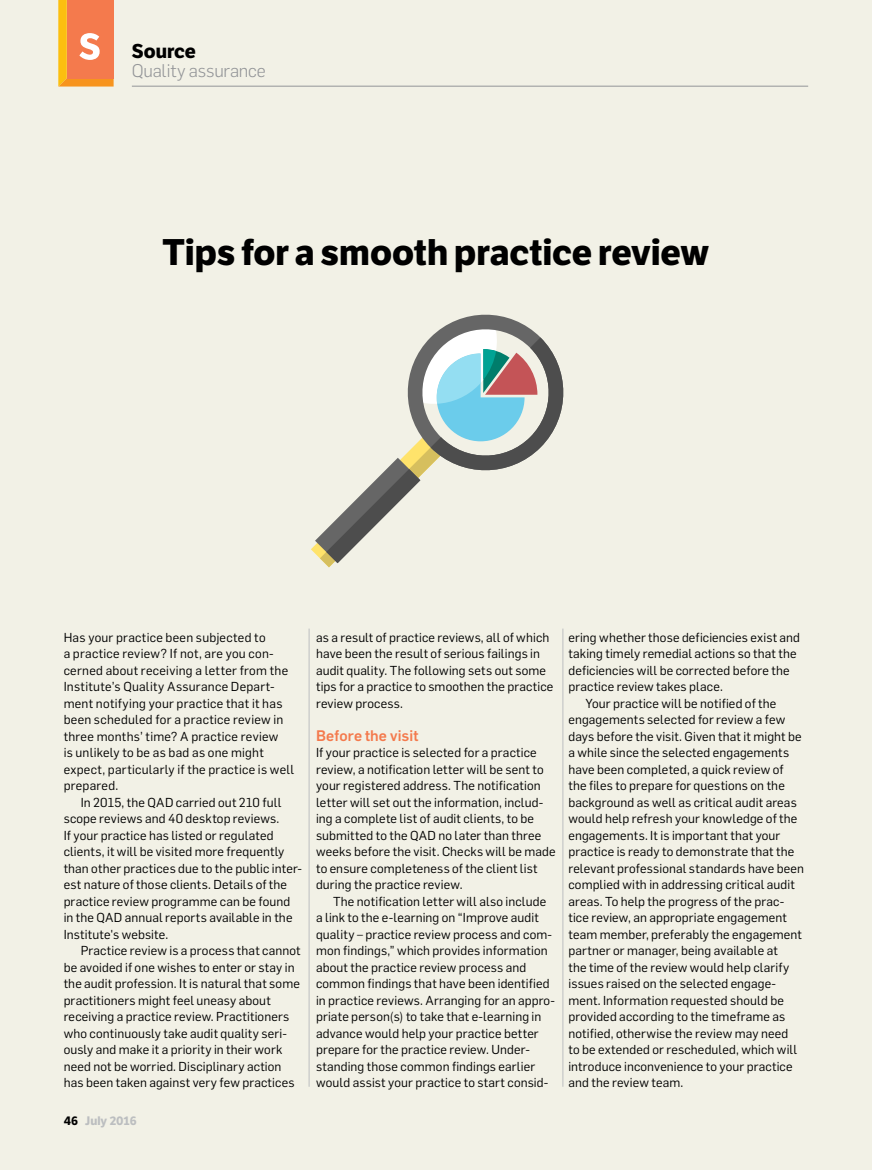
<style>
.page{position:relative;width:872px;height:1170px;background:#fff}
.page>*{position:absolute;margin:0;border:0;box-sizing:border-box;transform-origin:0 0}
.t1{font:700 36px "LFT Etica";color:#000}
.t2{font:700 19.5px "LFT Etica";color:#000}
.t3{font:300 18px "Flama";letter-spacing:-.01em;color:#939598}
.t4{font:500 15px "Flama";letter-spacing:.01em;color:#f47a4d}
.t5{font:12.75px/16.5px "Flama";letter-spacing:.015em;color:#000}
.t6{font:700 12px "LFT Etica";color:#bcbec0}
.s1{color:#000}
</style>
<div class="page">
<div style="left:0;top:0;width:872px;height:1169px;background:#f2f1e6"></div>
<hr style="left:309px;top:628px;width:1px;height:458px;background:#bcbec0">
<hr style="left:562px;top:628px;width:1px;height:458px;background:#bcbec0">
<svg style="left:311px;top:314px;width:253px;height:253px"></svg>
<hr style="left:132px;top:86px;width:676px;height:1px;background:#939598">
<svg style="left:58px;top:0;width:56px;height:86px;background:#f68f4d"></svg>
<h2 class="t2" style="left:132px;top:39px;width:65px">Source</h2>
<h3 class="t3" style="left:132px;top:58px;width:135px">Quality assurance</h3>
<h1 class="t1" style="left:162px;top:230px;width:548px">Tips for a smooth practice review</h1>
<p class="t5" style="left:64px;top:628px;width:232px">Has your practice been subjected to<br>a practice review? If not, are you con&shy;cerned about receiving a letter from the Institute’s Quality Assurance Depart&shy;ment notifying your practice that it has been scheduled for a practice review in three months’ time? A practice review<br>is unlikely to be as bad as one might expect, particularly if the practice is well prepared.</p>
<p class="t5" style="left:64px;top:793px;width:240px;text-indent:17px">In 2015, the QAD carried out 210 full scope reviews and 40 desktop reviews.<br>If your practice has listed or regulated clients, it will be visited more frequently than other practices due to the public inter&shy;est nature of those clients. Details of the practice review programme can be found in the QAD annual reports available in the Institute's website.</p>
<p class="t5" style="left:64px;top:941px;width:238px;text-indent:17px">Practice review is a process that cannot be avoided if one wishes to enter or stay in the audit profession. It is natural that some practitioners might feel uneasy about receiving a practice review. Practitioners who continuously take audit quality seri&shy;ously and make it a priority in their work need not be worried. Disciplinary action has been taken against very few practices</p>
<p class="t6" style="left:64px;top:1113px;width:74px"><span class="s1">46</span> July 2016</p>
<p class="t5" style="left:316px;top:628px;width:239px">as a result of practice reviews, all of which have been the result of serious failings in audit quality. The following sets out some tips for a practice to smoothen the practice review process.</p>
<p class="t4" style="left:316px;top:724px;width:104px">Before the visit</p>
<p class="t5" style="left:316px;top:743px;width:241px">If your practice is selected for a practice review, a notification letter will be sent to your registered address. The notification letter will set out the information, includ&shy;ing a complete list of audit clients, to be submitted to the QAD no later than three weeks before the visit. Checks will be made to ensure completeness of the client list during the practice review.</p>
<p class="t5" style="left:316px;top:892px;width:241px;text-indent:17px">The notification letter will also include a link to the e-learning on “Improve audit quality – practice review process and com&shy;mon findings,” which provides information about the practice review process and common findings that have been identified in practice reviews. Arranging for an appro&shy;priate person(s) to take that e-learning in advance would help your practice better prepare for the practice review. Under&shy;standing those common findings earlier would assist your practice to start consid-</p>
<p class="t5" style="left:568px;top:628px;width:233px">ering whether those deficiencies exist and</p>
<p class="t5" style="left:568px;top:644px;width:230px">taking timely remedial actions so that the</p>
<p class="t5" style="left:568px;top:661px;width:223px">deficiencies will be corrected before the</p>
<p class="t5" style="left:568px;top:677px;width:156px">practice review takes place.</p>
<p class="t5" style="left:585px;top:694px;width:192px">Your practice will be notified of the</p>
<p class="t5" style="left:568px;top:710px;width:218px">engagements selected for review a few</p>
<p class="t5" style="left:568px;top:727px;width:235px">days before the visit. Given that it might be</p>
<p class="t5" style="left:568px;top:743px;width:222px">a while since the selected engagements</p>
<p class="t5" style="left:568px;top:760px;width:217px">have been completed, a quick review of</p>
<p class="t5" style="left:568px;top:776px;width:218px">the files to prepare for questions on the</p>
<p class="t5" style="left:568px;top:793px;width:230px">background as well as critical audit areas</p>
<p class="t5" style="left:568px;top:809px;width:230px">would help refresh your knowledge of the</p>
<p class="t5" style="left:568px;top:826px;width:213px">engagements. It is important that your</p>
<p class="t5" style="left:568px;top:842px;width:227px">practice is ready to demonstrate that the</p>
<p class="t5" style="left:568px;top:859px;width:237px">relevant professional standards have been</p>
<p class="t5" style="left:568px;top:875px;width:228px">complied with in addressing critical audit</p>
<p class="t5" style="left:568px;top:892px;width:217px">areas. To help the progress of the prac-</p>
<p class="t5" style="left:568px;top:908px;width:220px">tice review, an appropriate engagement</p>
<p class="t5" style="left:568px;top:925px;width:235px">team member, preferably the engagement</p>
<p class="t5" style="left:568px;top:941px;width:211px">partner or manager, being available at</p>
<p class="t5" style="left:568px;top:958px;width:222px">the time of the review would help clarify</p>
<p class="t5" style="left:568px;top:974px;width:209px">issues raised on the selected engage-</p>
<p class="t5" style="left:568px;top:991px;width:217px">ment. Information requested should be</p>
<p class="t5" style="left:568px;top:1007px;width:218px">provided according to the timeframe as</p>
<p class="t5" style="left:568px;top:1024px;width:221px">notified, otherwise the review may need</p>
<p class="t5" style="left:568px;top:1040px;width:230px">to be extended or rescheduled, which will</p>
<p class="t5" style="left:568px;top:1057px;width:226px">introduce inconvenience to your practice</p>
<p class="t5" style="left:568px;top:1073px;width:116px">and the review team.</p>
</div>
